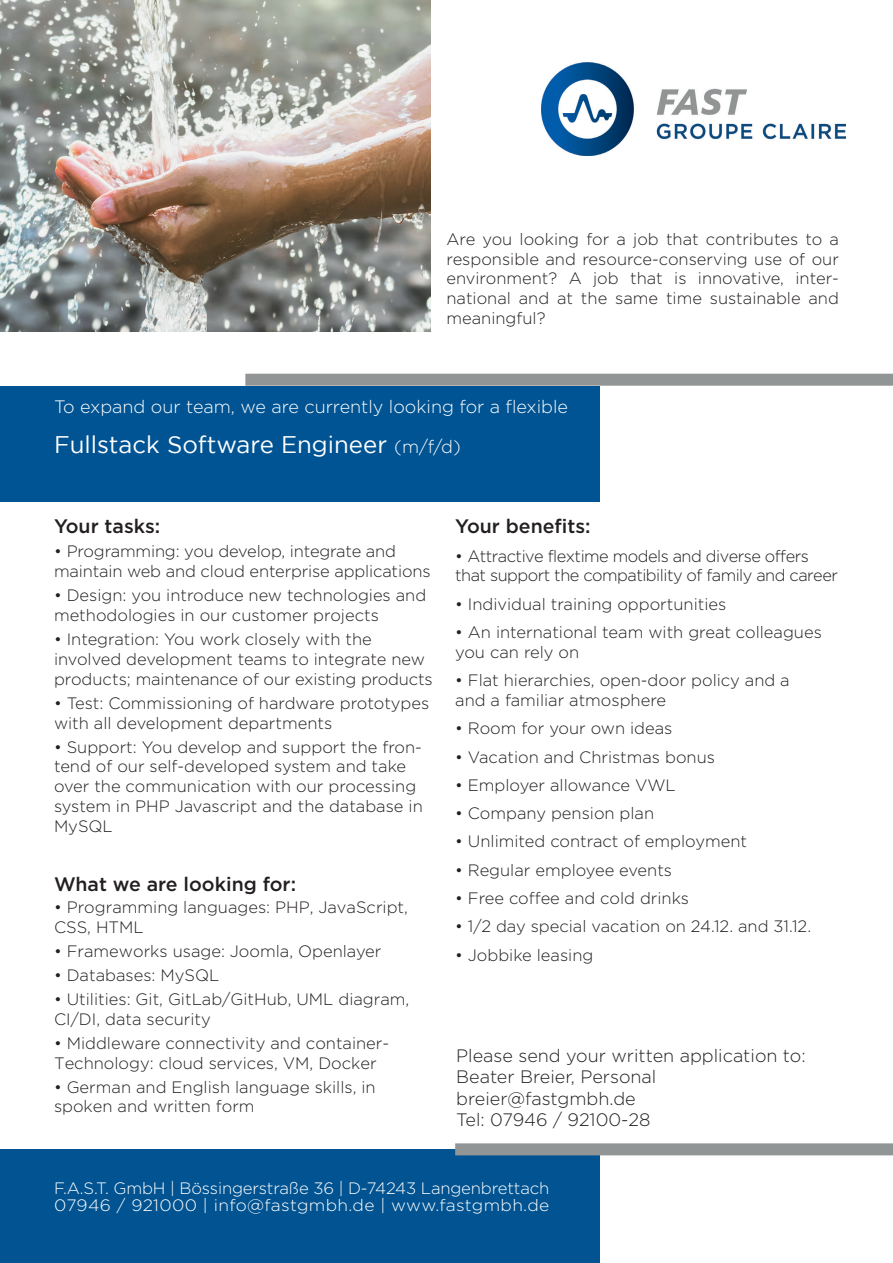
<style>
.page{position:relative;width:893px;height:1263px;background:#fff}
.page>*{position:absolute;margin:0;border:0;box-sizing:border-box;transform-origin:0 0}
.t1{font:24px "Gotham";color:#fff}
.t2{font:500 19.5px "Gotham";color:#231f20}
.t3{font:300 18px/21.6px "Gotham";color:#231f20}
.t4{font:300 18px "Gotham";color:#fff}
.t5{font:300 16.5px/19.8px "Gotham";color:#231f20}
.t6{font:300 16.5px/17.9px "Gotham";letter-spacing:-.01em;color:#fff}
.t7{font:300 16.5px/19.8px "Gotham";letter-spacing:-.03em;color:#231f20}
.s1{font-weight:300;font-size:18px}
</style>
<div class="page">
<img style="left:0;top:0;width:431px;height:331px">
<div style="left:0;top:1149px;width:600px;height:114px;background:#015391"></div>
<div style="left:0;top:386px;width:600px;height:115px;background:#015493"></div>
<img style="left:542px;top:63px;width:304px;height:92px">
<div style="left:245px;top:374px;width:648px;height:12px;background:#929595"></div>
<div style="left:455px;top:1143px;width:438px;height:12px;background:#929595"></div>
<p class="t5" style="left:446px;top:229px;width:394px;text-align:justify">Are you looking for a job that contributes to a responsible and resource-conserving use of our environment? A job that is innovative, inter&shy;national and at the same time sustainable and meaningful?</p>
<p class="t4" style="left:54px;top:397px;width:516px">To expand our team, we are currently looking for a flexible</p>
<h1 class="t1" style="left:54px;top:432px;width:408px">Fullstack Software Engineer <span class="s1">(m/f/d)</span></h1>
<p class="t2" style="left:54px;top:514px;width:108px">Your tasks:</p>
<p class="t5" style="left:54px;top:541px;width:378px">• Programming: you develop, integrate and maintain web and cloud enterprise applications</p>
<p class="t5" style="left:54px;top:585px;width:374px">• Design: you introduce new technologies and methodologies in our customer projects</p>
<p class="t5" style="left:54px;top:629px;width:380px">• Integration: You work closely with the involved development teams to integrate new products; maintenance of our existing products</p>
<p class="t5" style="left:54px;top:693px;width:377px">• Test: Commissioning of hardware prototypes with all development departments</p>
<p class="t5" style="left:54px;top:737px;width:370px">• Support: You develop and support the fron&shy;tend of our self-developed system and take over the communication with our processing system in PHP Javascript and the database in MySQL</p>
<p class="t2" style="left:54px;top:871px;width:244px">What we are looking for:</p>
<p class="t5" style="left:54px;top:897px;width:356px">• Programming languages: PHP, JavaScript,<br>CSS, HTML</p>
<p class="t5" style="left:54px;top:941px;width:329px">• Frameworks usage: Joomla, Openlayer</p>
<p class="t5" style="left:54px;top:965px;width:167px">• Databases: MySQL</p>
<p class="t5" style="left:54px;top:989px;width:357px">• Utilities: Git, GitLab/GitHub, UML diagram,<br>CI/DI, data security</p>
<p class="t5" style="left:54px;top:1033px;width:337px">• Middleware connectivity and container-<br>Technology: cloud services, VM, Docker</p>
<p class="t5" style="left:54px;top:1077px;width:323px">• German and English language skills, in spoken and written form</p>
<p class="t2" style="left:455px;top:514px;width:137px">Your benefits:</p>
<p class="t7" style="left:455px;top:546px;width:384px">• Attractive flextime models and diverse offers that support the compatibility of family and career</p>
<p class="t5" style="left:455px;top:594px;width:273px">• Individual training opportunities</p>
<p class="t5" style="left:455px;top:622px;width:368px">• An international team with great colleagues you can rely on</p>
<p class="t5" style="left:455px;top:670px;width:336px">• Flat hierarchies, open-door policy and a and a familiar atmosphere</p>
<p class="t5" style="left:455px;top:718px;width:219px">• Room for your own ideas</p>
<p class="t5" style="left:455px;top:747px;width:261px">• Vacation and Christmas bonus</p>
<p class="t5" style="left:455px;top:775px;width:222px">• Employer allowance VWL</p>
<p class="t5" style="left:455px;top:803px;width:201px">• Company pension plan</p>
<p class="t5" style="left:455px;top:831px;width:293px">• Unlimited contract of employment</p>
<p class="t5" style="left:455px;top:860px;width:218px">• Regular employee events</p>
<p class="t5" style="left:455px;top:888px;width:235px">• Free coffee and cold drinks</p>
<p class="t5" style="left:455px;top:916px;width:357px">• 1/2 day special vacation on 24.12. and 31.12.</p>
<p class="t5" style="left:455px;top:945px;width:140px">• Jobbike leasing</p>
<p class="t3" style="left:456px;top:1044px;width:351px">Please send your written application to:<br>Beater Breier, Personal breier@fastgmbh.de<br>Tel: 07946 / 92100-28</p>
<p class="t6" style="left:54px;top:1178px;width:497px">F.A.S.T. GmbH | Bössingerstraße 36 | D-74243 Langenbrettach<br>07946 / 921000 | info@fastgmbh.de | www.fastgmbh.de</p>
</div>
